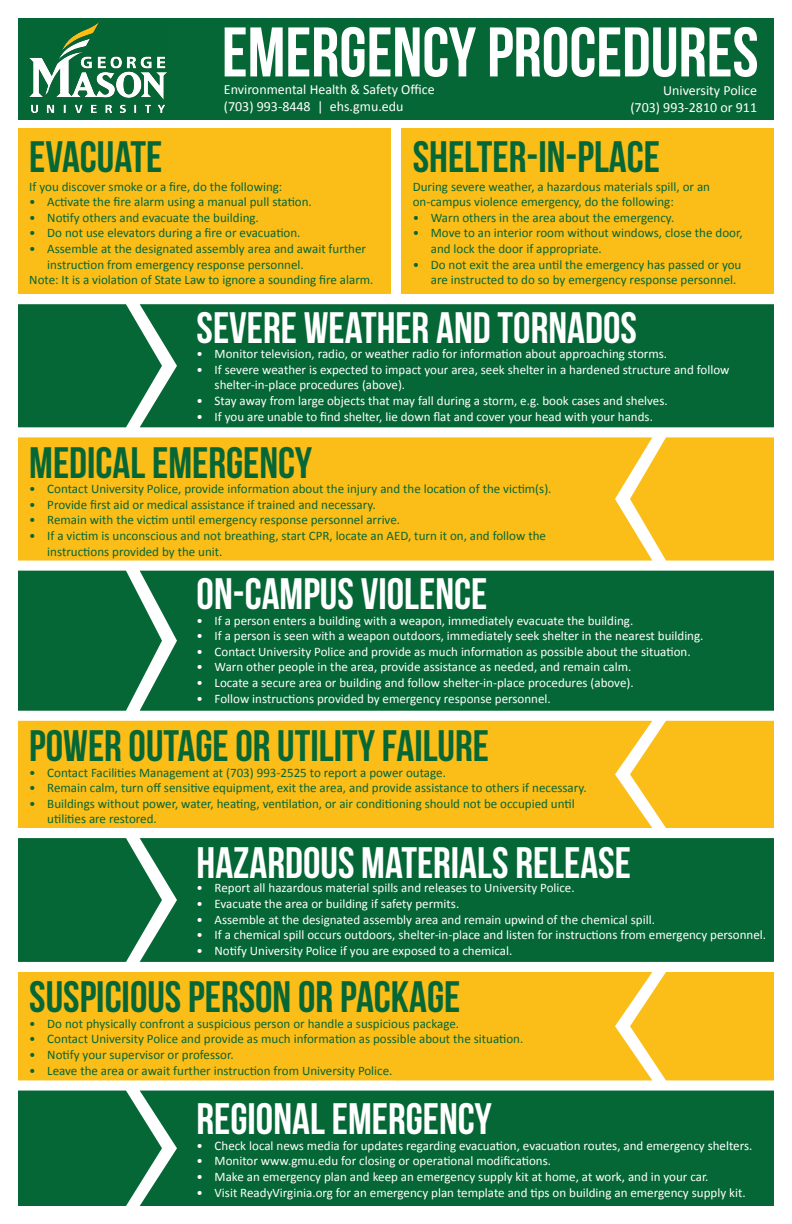
<style>
.page{position:relative;width:792px;height:1224px;background:#fff}
.page>*{position:absolute;margin:0;border:0;box-sizing:border-box;transform-origin:0 0}
.t1{font:70px "Bebas Neue";color:#fff}
.t2{font:44px "Bebas Neue";color:#056735}
.t3{font:44px "Bebas Neue";color:#fff}
.t4{font:14px/16.8px "Calibri";color:#fff}
.t5{font:13px/15.6px "Calibri";color:#056735}
.t6{font:13px/15.6px "Calibri";color:#fff}
</style>
<div class="page">
<div style="left:18px;top:18px;width:756px;height:101px;background:#056735"></div>
<img style="left:29px;top:23px;width:138px;height:89px">
<div style="left:18px;top:129px;width:372px;height:165px;background:#fbbd17"></div>
<div style="left:402px;top:129px;width:372px;height:165px;background:#fbbd17"></div>
<div style="left:18px;top:304px;width:122px;height:123px;background:#056735"></div>
<div style="left:18px;top:571px;width:122px;height:140px;background:#056735"></div>
<div style="left:18px;top:838px;width:122px;height:124px;background:#056735"></div>
<div style="left:18px;top:1091px;width:122px;height:115px;background:#056735"></div>
<div style="left:652px;top:437px;width:122px;height:124px;background:#fbbd17"></div>
<div style="left:652px;top:721px;width:122px;height:107px;background:#fbbd17"></div>
<div style="left:652px;top:972px;width:122px;height:108px;background:#fbbd17"></div>
<div style="left:140px;top:304px;width:634px;height:123px;background:#056735"></div>
<div style="left:140px;top:571px;width:634px;height:140px;background:#056735"></div>
<div style="left:140px;top:838px;width:634px;height:124px;background:#056735"></div>
<div style="left:140px;top:1091px;width:634px;height:115px;background:#056735"></div>
<div style="left:18px;top:437px;width:634px;height:124px;background:#fbbd17"></div>
<div style="left:18px;top:721px;width:634px;height:107px;background:#fbbd17"></div>
<div style="left:18px;top:972px;width:634px;height:108px;background:#fbbd17"></div>
<h1 class="t1" style="left:222px;top:14px;width:538px">EMERGENCY PROCEDURES</h1>
<p class="t4" style="left:224px;top:81px;width:212px">Environmental Health &amp; Safety Office (703) 993-8448 | ehs.gmu.edu</p>
<p class="t4" style="left:630px;top:82px;width:128px;text-align:right">University Police (703) 993-2810 or 911</p>
<h2 class="t2" style="left:29px;top:133px;width:135px">EVACUATE</h2>
<h2 class="t2" style="left:413px;top:133px;width:249px">SHELTER-IN-PLACE</h2>
<p class="t5" style="left:29px;top:179px;width:255px">If you discover smoke or a fire, do the following:</p>
<p class="t5" style="left:29px;top:194px;width:284px">• Activate the fire alarm using a manual pull station.</p>
<p class="t5" style="left:29px;top:210px;width:231px">• Notify others and evacuate the building.</p>
<p class="t5" style="left:29px;top:225px;width:273px">• Do not use elevators during a fire or evacuation.</p>
<p class="t5" style="left:29px;top:241px;width:338px">• Assemble at the designated assembly area and await further</p>
<p class="t5" style="left:47px;top:257px;width:258px">instruction from emergency response personnel.</p>
<p class="t5" style="left:29px;top:272px;width:346px">Note: It is a violation of State Law to ignore a sounding fire alarm.</p>
<p class="t5" style="left:413px;top:179px;width:299px">During severe weather, a hazardous materials spill, or an on-campus violence emergency, do the following:</p>
<p class="t5" style="left:413px;top:210px;width:263px">• Warn others in the area about the emergency.</p>
<p class="t5" style="left:431px;top:225px;width:313px;text-indent:-18px">• Move to an interior room without windows, close the door, and lock the door if appropriate.</p>
<p class="t5" style="left:431px;top:257px;width:312px;text-indent:-18px">• Do not exit the area until the emergency has passed or you are instructed to do so by emergency response personnel.</p>
<h2 class="t3" style="left:197px;top:303px;width:442px">SEVERE WEATHER AND TORNADOS</h2>
<p class="t6" style="left:197px;top:346px;width:472px">• Monitor television, radio, or weather radio for information about approaching storms.</p>
<p class="t6" style="left:215px;top:362px;width:516px;text-indent:-18px">• If severe weather is expected to impact your area, seek shelter in a hardened structure and follow shelter-in-place procedures (above).</p>
<p class="t6" style="left:197px;top:393px;width:473px">• Stay away from large objects that may fall during a storm, e.g. book cases and shelves.</p>
<p class="t6" style="left:197px;top:409px;width:458px">• If you are unable to find shelter, lie down flat and cover your head with your hands.</p>
<h2 class="t2" style="left:29px;top:438px;width:284px">MEDICAL EMERGENCY</h2>
<p class="t5" style="left:29px;top:481px;width:524px">• Contact University Police, provide information about the injury and the location of the victim(s).</p>
<p class="t5" style="left:29px;top:497px;width:348px">• Provide first aid or medical assistance if trained and necessary.</p>
<p class="t5" style="left:29px;top:512px;width:372px">• Remain with the victim until emergency response personnel arrive.</p>
<p class="t5" style="left:47px;top:528px;width:500px;text-indent:-18px">• If a victim is unconscious and not breathing, start CPR, locate an AED, turn it on, and follow the instructions provided by the unit.</p>
<h2 class="t3" style="left:197px;top:570px;width:292px">ON-CAMPUS VIOLENCE</h2>
<p class="t6" style="left:197px;top:613px;width:438px">• If a person enters a building with a weapon, immediately evacuate the building.</p>
<p class="t6" style="left:197px;top:628px;width:508px">• If a person is seen with a weapon outdoors, immediately seek shelter in the nearest building.</p>
<p class="t6" style="left:197px;top:644px;width:496px">• Contact University Police and provide as much information as possible about the situation.</p>
<p class="t6" style="left:197px;top:659px;width:436px">• Warn other people in the area, provide assistance as needed, and remain calm.</p>
<p class="t6" style="left:197px;top:675px;width:439px">• Locate a secure area or building and follow shelter-in-place procedures (above).</p>
<p class="t6" style="left:197px;top:691px;width:356px">• Follow instructions provided by emergency response personnel.</p>
<h2 class="t2" style="left:29px;top:722px;width:461px">POWER OUTAGE OR UTILITY FAILURE</h2>
<p class="t5" style="left:29px;top:765px;width:418px">• Contact Facilities Management at (703) 993-2525 to report a power outage.</p>
<p class="t5" style="left:29px;top:780px;width:559px">• Remain calm, turn off sensitive equipment, exit the area, and provide assistance to others if necessary.</p>
<p class="t5" style="left:47px;top:796px;width:529px;text-indent:-18px">• Buildings without power, water, heating, ventilation, or air conditioning should not be occupied until utilities are restored.</p>
<h2 class="t3" style="left:197px;top:839px;width:436px">HAZARDOUS MATERIALS RELEASE</h2>
<p class="t6" style="left:197px;top:880px;width:380px">• Report all hazardous material spills and releases to University Police.</p>
<p class="t6" style="left:197px;top:896px;width:264px">• Evacuate the area or building if safety permits.</p>
<p class="t6" style="left:197px;top:911px;width:460px">• Assemble at the designated assembly area and remain upwind of the chemical spill.</p>
<p class="t6" style="left:197px;top:927px;width:571px">• If a chemical spill occurs outdoors, shelter-in-place and listen for instructions from emergency personnel.</p>
<p class="t6" style="left:197px;top:943px;width:317px">• Notify University Police if you are exposed to a chemical.</p>
<h2 class="t2" style="left:29px;top:973px;width:433px">SUSPICIOUS PERSON OR PACKAGE</h2>
<p class="t5" style="left:29px;top:1016px;width:431px">• Do not physically confront a suspicious person or handle a suspicious package.</p>
<p class="t5" style="left:29px;top:1031px;width:496px">• Contact University Police and provide as much information as possible about the situation.</p>
<p class="t5" style="left:29px;top:1047px;width:206px">• Notify your supervisor or professor.</p>
<p class="t5" style="left:29px;top:1063px;width:365px">• Leave the area or await further instruction from University Police.</p>
<h2 class="t3" style="left:197px;top:1094px;width:297px">REGIONAL EMERGENCY</h2>
<p class="t6" style="left:197px;top:1138px;width:557px">• Check local news media for updates regarding evacuation, evacuation routes, and emergency shelters.</p>
<p class="t6" style="left:197px;top:1153px;width:356px">• Monitor www.gmu.edu for closing or operational modifications.</p>
<p class="t6" style="left:197px;top:1169px;width:514px">• Make an emergency plan and keep an emergency supply kit at home, at work, and in your car.</p>
<p class="t6" style="left:197px;top:1185px;width:551px">• Visit ReadyVirginia.org for an emergency plan template and tips on building an emergency supply kit.</p>
</div>
